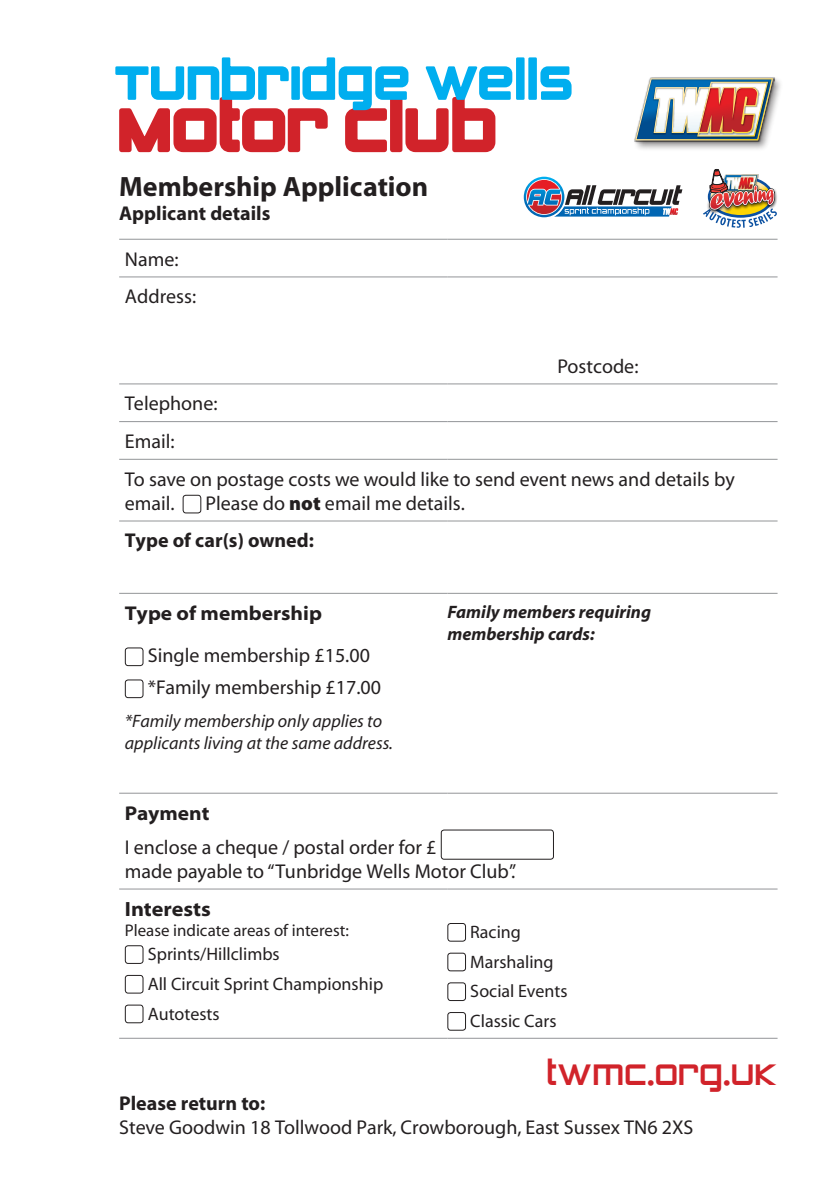
<style>
.page{position:relative;width:840px;height:1191px;background:#fff}
.page>*{position:absolute;margin:0;border:0;box-sizing:border-box;transform-origin:0 0}
.t1{font:35px "Zeroes Two";color:#d1232a}
.t2{font:28px "Myriad MM 700 600";color:#231f20}
.t3{font:20.6px "Myriad MM 700 700";color:#231f20}
.t4{font:20px/24px "Myriad MM 400 600";color:#231f20}
.t5{font:20px "Myriad MM 700 600";color:#231f20}
.t6{font:20px "Myriad MM 700 700";color:#231f20}
.t7{font:18px "Myriad MM 400 600";color:#231f20}
.t8{font:18px/21.6px "Myriad MM It 400 600";color:#231f20}
.t9{font:18px/21.6px "Myriad MM It 700 600";color:#231f20}
.t10{font:16.8px "Myriad MM 400 600";color:#231f20}
.s1{font-family:"Myriad MM 830 600"}
.s2{font-family:"Myriad MM 700 600"}
</style>
<div class="page">
<div style="left:632px;top:76px;width:152px;height:76px;background:#231f20;opacity:.45"></div>
<img style="left:632px;top:76px;width:145px;height:69px">
<img style="left:634px;top:78px;width:139px;height:63px">
<img style="left:634px;top:78px;width:138px;height:62px">
<svg style="left:115px;top:57px;width:457px;height:96px"></svg>
<hr style="left:119px;top:239px;width:328px;height:1px;background:#939598">
<hr style="left:447px;top:239px;width:330px;height:1px;background:#939598">
<hr style="left:119px;top:276px;width:328px;height:1px;background:#939598">
<hr style="left:447px;top:276px;width:330px;height:1px;background:#939598">
<hr style="left:119px;top:383px;width:328px;height:1px;background:#939598">
<hr style="left:447px;top:383px;width:330px;height:1px;background:#939598">
<hr style="left:119px;top:421px;width:328px;height:1px;background:#939598">
<hr style="left:447px;top:421px;width:330px;height:1px;background:#939598">
<hr style="left:119px;top:459px;width:328px;height:1px;background:#939598">
<hr style="left:447px;top:459px;width:330px;height:1px;background:#939598">
<hr style="left:119px;top:520px;width:328px;height:1px;background:#939598">
<hr style="left:447px;top:520px;width:330px;height:1px;background:#939598">
<hr style="left:119px;top:593px;width:328px;height:1px;background:#939598">
<hr style="left:447px;top:593px;width:330px;height:1px;background:#939598">
<hr style="left:119px;top:792px;width:328px;height:1px;background:#939598">
<hr style="left:447px;top:792px;width:330px;height:1px;background:#939598">
<hr style="left:119px;top:888px;width:328px;height:1px;background:#939598">
<hr style="left:447px;top:888px;width:330px;height:1px;background:#939598">
<hr style="left:119px;top:1037px;width:328px;height:1px;background:#939598">
<hr style="left:447px;top:1037px;width:330px;height:1px;background:#939598">
<div style="left:182px;top:495px;width:19px;height:18px;border:1px solid #231f20;border-radius:3px"></div>
<div style="left:125px;top:647px;width:18px;height:19px;border:1px solid #231f20;border-radius:3px"></div>
<div style="left:125px;top:679px;width:18px;height:19px;border:1px solid #231f20;border-radius:3px"></div>
<div style="left:440px;top:829px;width:113px;height:30px;border:1px solid #231f20;border-radius:3px"></div>
<div style="left:125px;top:945px;width:18px;height:19px;border:1px solid #231f20;border-radius:3px"></div>
<div style="left:125px;top:975px;width:18px;height:18px;border:1px solid #231f20;border-radius:3px"></div>
<div style="left:125px;top:1004px;width:18px;height:19px;border:1px solid #231f20;border-radius:3px"></div>
<div style="left:447px;top:923px;width:18px;height:18px;border:1px solid #231f20;border-radius:3px"></div>
<div style="left:447px;top:952px;width:18px;height:19px;border:1px solid #231f20;border-radius:3px"></div>
<div style="left:447px;top:982px;width:18px;height:19px;border:1px solid #231f20;border-radius:3px"></div>
<div style="left:447px;top:1012px;width:18px;height:18px;border:1px solid #231f20;border-radius:3px"></div>
<svg style="left:523px;top:176px;width:159px;height:42px"></svg>
<img style="left:703px;top:169px;width:73px;height:59px">
<p class="t2" style="left:119px;top:173px;width:310px">Membership Application</p>
<p class="t5" style="left:119px;top:204px;width:153px">Applicant details</p>
<p class="t4" style="left:125px;top:248px;width:55px">Name:</p>
<p class="t4" style="left:125px;top:285px;width:73px">Address:</p>
<p class="t4" style="left:557px;top:355px;width:83px">Postcode:</p>
<p class="t4" style="left:125px;top:392px;width:94px">Telephone:</p>
<p class="t4" style="left:125px;top:430px;width:51px">Email:</p>
<p class="t4" style="left:125px;top:468px;width:611px">To save on postage costs we would like to send event news and details by email.</p>
<p class="t4" style="left:205px;top:492px;width:260px">Please do <span class="s1">not</span> email me details.</p>
<p class="t5" style="left:125px;top:531px;width:190px">Type of car(s) owned:</p>
<p class="t6" style="left:125px;top:603px;width:198px">Type of membership</p>
<p class="t4" style="left:148px;top:640px;width:235px;line-height:32px">Single membership £15.00 *Family membership £17.00</p>
<p class="t8" style="left:125px;top:711px;width:269px">*Family membership only applies to applicants living at the same address.</p>
<p class="t9" style="left:447px;top:602px;width:205px">Family members requiring membership cards:</p>
<p class="t6" style="left:125px;top:803px;width:86px">Payment</p>
<p class="t4" style="left:125px;top:836px;width:392px">I enclose a cheque / postal order for £<br>made payable to “Tunbridge Wells Motor Club”.</p>
<p class="t3" style="left:125px;top:899px;width:88px">Interests</p>
<p class="t10" style="left:125px;top:922px;width:225px">Please indicate areas of interest:</p>
<p class="t7" style="left:148px;top:945px;width:133px">Sprints/Hillclimbs</p>
<p class="t7" style="left:148px;top:975px;width:237px">All Circuit Sprint Championship</p>
<p class="t7" style="left:148px;top:1004px;width:73px">Autotests</p>
<p class="t7" style="left:470px;top:923px;width:52px">Racing</p>
<p class="t7" style="left:470px;top:952px;width:85px">Marshaling</p>
<p class="t7" style="left:470px;top:982px;width:99px">Social Events</p>
<p class="t7" style="left:470px;top:1012px;width:88px">Classic Cars</p>
<p class="t1" style="left:546px;top:1057px;width:232px">twmc.org.uk</p>
<p class="t4" style="left:119px;top:1092px;width:575px"><span class="s2">Please return to:<br></span>Steve Goodwin 18 Tollwood Park, Crowborough, East Sussex TN6 2XS</p>
</div>
